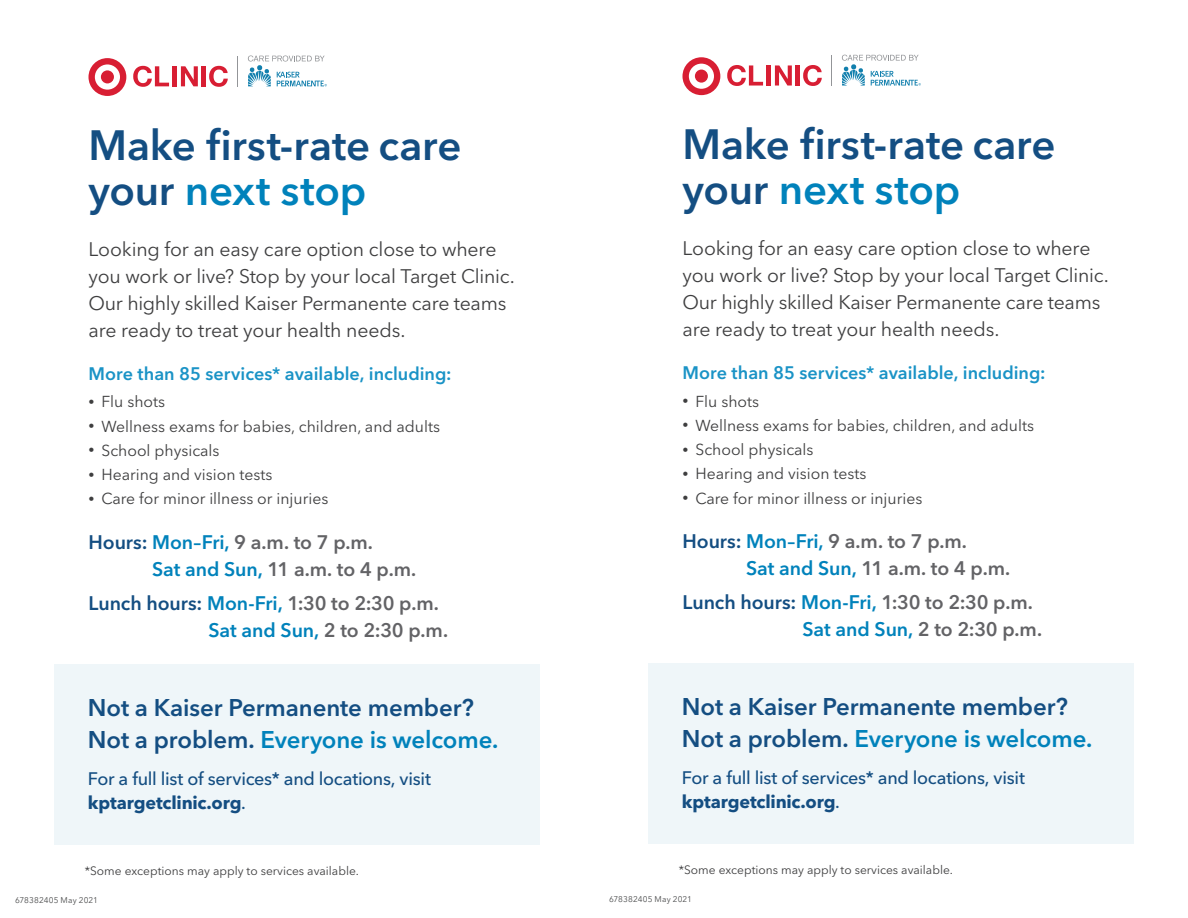
<style>
.page{position:relative;width:1188px;height:918px;background:#fff}
.page>*{position:absolute;margin:0;border:0;box-sizing:border-box;transform-origin:0 0}
.t1{font:600 42px/45px "Avenir Next LT Pro";letter-spacing:-.005em;color:#144e82}
.t2{font:600 24px/31.5px "Avenir Next LT Pro";letter-spacing:-.005em;color:#144e82}
.t3{font:19.5px/27px "Avenir Next LT Pro";letter-spacing:-.01em;color:#3e3e3f}
.t4{font:600 19.5px/27px "Avenir Next LT Pro";letter-spacing:-.005em;color:#636366}
.t5{font:500 18px/24px "Avenir Next LT Pro";letter-spacing:-.015em;color:#144e82}
.t6{font:600 18px "Avenir Next LT Pro";color:#1a93c6}
.t7{font:15.75px "Avenir Next LT Pro";color:#3e3e3f}
.t8{font:12px "Avenir Next LT Pro";color:#3e3e3f}
.t9{font:8.25px "Avenir Next LT Pro";letter-spacing:.015em;color:#4b4c4d}
.s1{color:#0082bb}
.s2{font-size:12px}
.s3{color:#144e82}
.s4{font-weight:700}
</style>
<div class="page">
<svg style="left:248px;top:55px;width:79px;height:31px"></svg>
<svg style="left:88px;top:58px;width:38px;height:38px"></svg>
<div style="left:101px;top:70px;width:13px;height:13px;background:#d81e33;border-radius:50%"></div>
<svg style="left:133px;top:66px;width:36px;height:21px"></svg>
<hr style="left:173px;top:66px;width:4px;height:20px;background:#d81e33">
<svg style="left:181px;top:66px;width:17px;height:20px"></svg>
<hr style="left:202px;top:66px;width:4px;height:20px;background:#d81e33">
<svg style="left:209px;top:66px;width:19px;height:21px"></svg>
<hr style="left:237px;top:56px;width:1px;height:30px;background:#939598">
<div style="left:54px;top:664px;width:486px;height:180px;background:#eff6f9"></div>
<svg style="left:842px;top:55px;width:79px;height:31px"></svg>
<svg style="left:682px;top:57px;width:38px;height:38px"></svg>
<div style="left:695px;top:70px;width:13px;height:13px;background:#d81e33;border-radius:50%"></div>
<svg style="left:727px;top:65px;width:36px;height:21px"></svg>
<hr style="left:767px;top:65px;width:4px;height:21px;background:#d81e33">
<svg style="left:775px;top:65px;width:17px;height:21px"></svg>
<hr style="left:796px;top:65px;width:4px;height:21px;background:#d81e33">
<svg style="left:803px;top:65px;width:19px;height:21px"></svg>
<hr style="left:831px;top:55px;width:1px;height:30px;background:#939598">
<div style="left:648px;top:663px;width:486px;height:181px;background:#eff6f9"></div>
<h1 class="t1" style="left:88px;top:122px;width:375px">Make first-rate care your <span class="s1">next stop</span></h1>
<p class="t3" style="left:88px;top:236px;width:428px">Looking for an easy care option close to where you work or live? Stop by your local Target Clinic.<br>Our highly skilled Kaiser Permanente care teams are ready to treat your health needs.</p>
<p class="t6" style="left:88px;top:362px;width:365px">More than 85 services* available, including:</p>
<p class="t7" style="left:88px;top:393px;width:78px"><span class="s2">•</span> Flu shots</p>
<p class="t7" style="left:88px;top:417px;width:353px"><span class="s2">•</span> Wellness exams for babies, children, and adults</p>
<p class="t7" style="left:88px;top:441px;width:133px"><span class="s2">•</span> School physicals</p>
<p class="t7" style="left:88px;top:465px;width:186px"><span class="s2">•</span> Hearing and vision tests</p>
<p class="t7" style="left:88px;top:490px;width:241px"><span class="s2">•</span> Care for minor illness or injuries</p>
<p class="t4" style="left:152px;top:529px;width:266px;text-indent:-64px"><span class="s3">Hours:</span> <span class="s1">Mon–Fri,</span> 9 a.m. to 7 p.m.<br><span class="s1">Sat and Sun,</span> 11 a.m. to 4 p.m.</p>
<p class="t4" style="left:209px;top:589px;width:241px;text-indent:-120px"><span class="s3">Lunch hours:</span> <span class="s1">Mon-Fri,</span> 1:30 to 2:30 p.m.<br><span class="s1">Sat and Sun,</span> 2 to 2:30 p.m.</p>
<p class="t2" style="left:88px;top:692px;width:412px">Not a Kaiser Permanente member?<br>Not a problem. <span class="s1">Everyone is welcome.</span></p>
<p class="t5" style="left:88px;top:767px;width:345px">For a full list of services* and locations, visit <span class="s4">kptargetclinic.org</span>.</p>
<p class="t8" style="left:85px;top:864px;width:276px">*Some exceptions may apply to services available.</p>
<p class="t9" style="left:15px;top:895px;width:85px">678382405 May 2021</p>
<h1 class="t1" style="left:682px;top:121px;width:375px">Make first-rate care your <span class="s1">next stop</span></h1>
<p class="t3" style="left:682px;top:235px;width:428px">Looking for an easy care option close to where you work or live? Stop by your local Target Clinic.<br>Our highly skilled Kaiser Permanente care teams are ready to treat your health needs.</p>
<p class="t6" style="left:682px;top:362px;width:365px">More than 85 services* available, including:</p>
<p class="t7" style="left:682px;top:392px;width:78px"><span class="s2">•</span> Flu shots</p>
<p class="t7" style="left:682px;top:416px;width:353px"><span class="s2">•</span> Wellness exams for babies, children, and adults</p>
<p class="t7" style="left:682px;top:440px;width:133px"><span class="s2">•</span> School physicals</p>
<p class="t7" style="left:682px;top:464px;width:186px"><span class="s2">•</span> Hearing and vision tests</p>
<p class="t7" style="left:682px;top:489px;width:241px"><span class="s2">•</span> Care for minor illness or injuries</p>
<p class="t4" style="left:746px;top:528px;width:266px;text-indent:-64px"><span class="s3">Hours:</span> <span class="s1">Mon–Fri,</span> 9 a.m. to 7 p.m.<br><span class="s1">Sat and Sun,</span> 11 a.m. to 4 p.m.</p>
<p class="t4" style="left:803px;top:589px;width:241px;text-indent:-120px"><span class="s3">Lunch hours:</span> <span class="s1">Mon-Fri,</span> 1:30 to 2:30 p.m.<br><span class="s1">Sat and Sun,</span> 2 to 2:30 p.m.</p>
<p class="t2" style="left:682px;top:691px;width:412px">Not a Kaiser Permanente member?<br>Not a problem. <span class="s1">Everyone is welcome.</span></p>
<p class="t5" style="left:682px;top:766px;width:345px">For a full list of services* and locations, visit <span class="s4">kptargetclinic.org</span>.</p>
<p class="t8" style="left:679px;top:863px;width:276px">*Some exceptions may apply to services available.</p>
<p class="t9" style="left:609px;top:894px;width:85px">678382405 May 2021</p>
</div>
